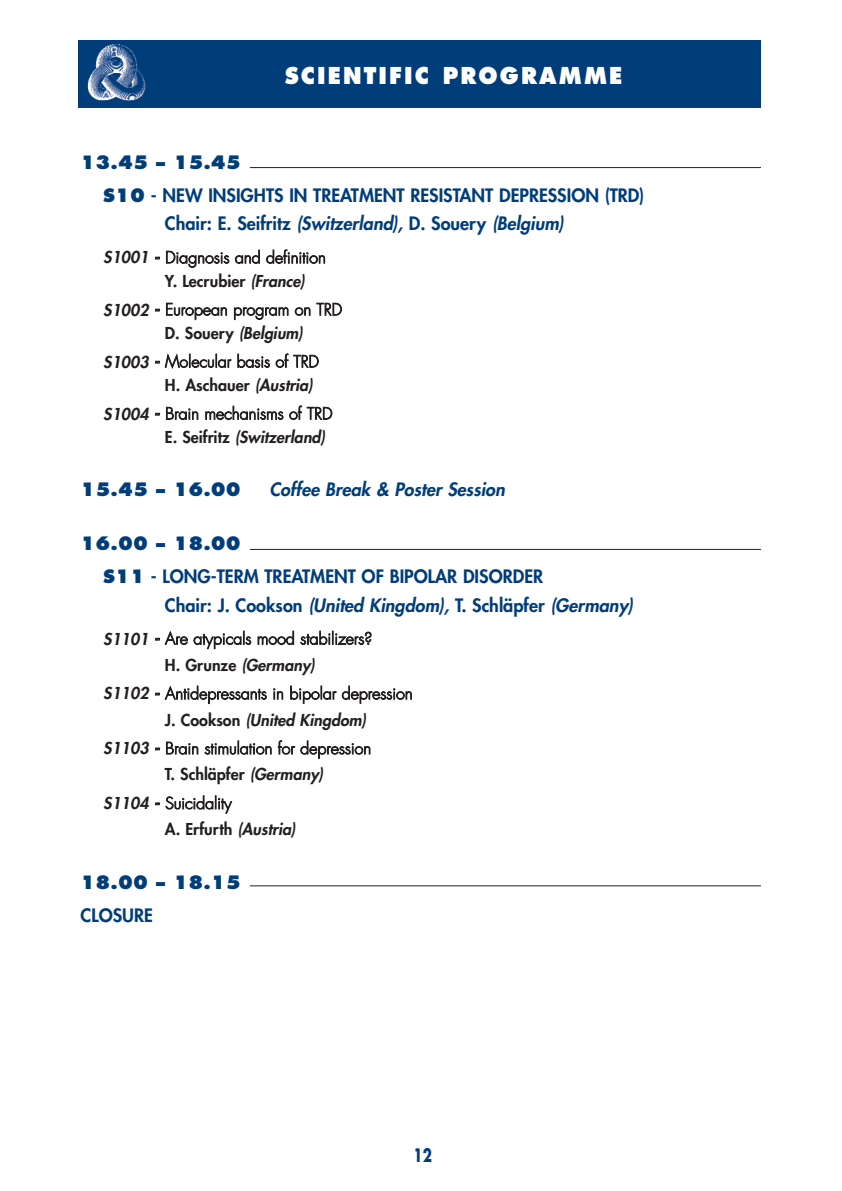
<style>
.page{position:relative;width:842px;height:1191px;background:#fff}
.page>*{position:absolute;margin:0;border:0;box-sizing:border-box;transform-origin:0 0}
.t1{font:800 22.6px "Futura";letter-spacing:.1em;color:#fff;scale:.94 1}
.t2{font:800 18px/33px "Futura";color:#003d79}
.t3{font:italic 800 18px "Futura";color:#003d79}
.t4{font:800 18px "Futura";color:#003d79}
.t5{font:700 18px "Futura";color:#003d79;scale:.75 1}
.t6{font:300 16px/23.4px "Futura";color:#231f20}
.t7{font:italic 800 16px/26.2px "Futura";color:#231f20}
.s1{font-style:inherit}
.s2{font-style:italic}
.s3{font-weight:800;font-style:italic}
.s4{font-weight:800}
.s5{font-weight:300;font-style:normal}
.s6{font-style:normal}
</style>
<div class="page">
<div style="left:79px;top:40px;width:682px;height:68px;background:#003d79"></div>
<hr style="left:250px;top:167px;width:511px;height:1px;background:#231f20">
<hr style="left:250px;top:549px;width:511px;height:1px;background:#231f20">
<hr style="left:250px;top:885px;width:511px;height:1px;background:#231f20">
<img style="left:78px;top:40px;width:68px;height:67px">
<h1 class="t1" style="left:285px;top:66px;width:361px">SCIENTIFIC PROGRAMME</h1>
<p class="t2" style="left:103px;top:147px;width:542px;text-indent:-23px"><span class="s1">13.45 – 15.45<br>S10</span> - NEW INSIGHTS IN TREATMENT RESISTANT DEPRESSION (TRD)</p>
<p class="t2" style="left:165px;top:209px;width:403px">C h a i r : E . Se i fri tz <span class="s2">(Switzerland),</span> D . So u e ry <span class="s2">(Belgium)</span></p>
<p class="t6" style="left:165px;top:247px;width:162px;text-indent:-62px"><span class="s3">S1001 -</span> Diagnosis and definition<br><span class="s4">Y. Lecrubier</span> <span class="s3">(France)</span></p>
<p class="t6" style="left:165px;top:299px;width:179px;text-indent:-62px"><span class="s3">S1002 -</span> European program on TRD<br><span class="s4">D . So u e ry</span> <span class="s3">(Belgium)</span></p>
<p class="t6" style="left:103px;top:351px;width:217px;text-align:right"><span class="s3">S1003 -</span> Molecular basis of TRD<br><span class="s4">H. Aschauer</span> <span class="s3">(Austria)</span></p>
<p class="t6" style="left:103px;top:403px;width:231px;text-align:right"><span class="s3">S1004 -</span> Brain mechanisms of TRD<br><span class="s4">E . S e i f r i tz</span> <span class="s3">(Switzerland)</span></p>
<p class="t4" style="left:81px;top:482px;width:162px">15.45 – 16.00</p>
<p class="t3" style="left:269px;top:481px;width:240px">Coffee Break &amp; Poster Session</p>
<p class="t2" style="left:103px;top:528px;width:441px;text-indent:-23px"><span class="s1">16.00 – 18.00<br>S11</span> - LONG-TERM TREATMENT OF BIPOLAR DISORDER</p>
<p class="t2" style="left:165px;top:590px;width:473px">Chair: J. Cookson <span class="s2">(United Kingdom),</span> T. Schläpfer <span class="s2">(Germany)</span></p>
<p class="t6" style="left:103px;top:627px;width:270px;line-height:26.2px;text-align:center"><span class="s3">S1101 -</span> Are atypicals mood stabilizers?<br><span class="s4">H. Grunze</span> <span class="s3">(Germany)</span></p>
<p class="t6" style="left:165px;top:681px;width:249px;line-height:26.2px;text-indent:-62px"><span class="s3">S1102 -</span> Antidepressants in bipolar depression<br><span class="s4">J . C o o ks o n</span> <span class="s3">(United Kingdom)</span></p>
<p class="t6" style="left:165px;top:736px;width:208px;line-height:26.2px;text-indent:-62px"><span class="s3">S1103 -</span> Brain stimulation for depression<br><span class="s4">T. Schläpfer</span> <span class="s3">(Germany)</span></p>
<p class="t7" style="left:165px;top:791px;width:135px;text-indent:-62px">S1104 - <span class="s5">Suicidality<br></span><span class="s6">A. Erfurth</span> (Austria)</p>
<p class="t4" style="left:81px;top:874px;width:162px">18.00 – 18.15</p>
<p class="t2" style="left:81px;top:900px;width:74px">CLOSURE</p>
<p class="t5" style="left:414px;top:1147px;width:26px">12</p>
</div>
